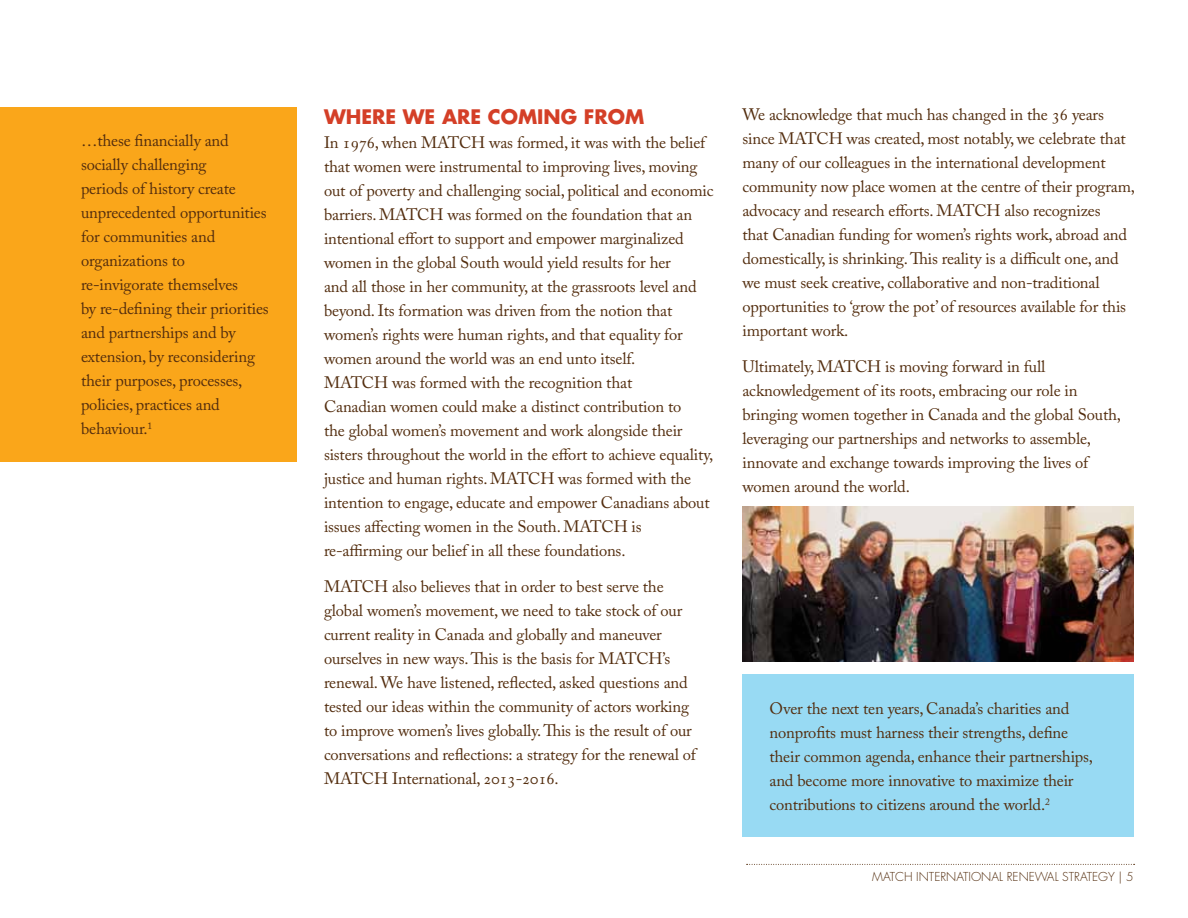
<style>
.page{position:relative;width:1188px;height:918px;background:#fff}
.page>*{position:absolute;margin:0;border:0;box-sizing:border-box;transform-origin:0 0}
.t1{font:700 19.5px "Futura Std";color:#d43f27}
.t2{font:16.5px/24px "Adobe Caslon Pro";letter-spacing:-.01em;color:#532d0e}
.t3{font:300 12px "Futura Std";color:#532d0e}
</style>
<div class="page">
<svg style="left:747px;top:864px;width:388px;height:1px"></svg>
<div style="left:0;top:107px;width:297px;height:354px;background:#faa61a"></div>
<div style="left:742px;top:675px;width:392px;height:162px;background:#98daf3"></div>
<img style="left:742px;top:507px;width:392px;height:155px">
<p class="t2" style="left:81px;top:129px;width:189px">…these financially and socially challenging<br>periods of history create unprecedented opportunities for communities and organizations to re-invigorate themselves<br>by re-defining their priorities and partnerships and by extension, by reconsidering their purposes, processes, policies, practices and behaviour.<sup>1</sup></p>
<p class="t1" style="left:324px;top:104px;width:182px">WH ERE WE ARE COM</p>
<p class="t1" style="left:537px;top:104px;width:63px">ING FROM</p>
<p class="t2" style="left:324px;top:130px;width:391px">In 1976, when MATCH was formed, it was with the belief that women were instrumental to improving lives, moving out of poverty and challenging social, political and economic barriers. MATCH was formed on the foundation that an intentional effort to support and empower marginalized women in the global South would yield results for her<br>and all those in her community, at the grassroots level and beyond. Its formation was driven from the notion that women’s rights were human rights, and that equality for women around the world was an end unto itself.<br>MATCH was formed with the recognition that<br>Canadian women could make a distinct contribution to<br>the global women’s movement and work alongside their sisters throughout the world in the effort to achieve equality, justice and human rights. MATCH was formed with the intention to engage, educate and empower Canadians about issues affecting women in the South. MATCH is re-affirming our belief in all these foundations.</p>
<p class="t2" style="left:324px;top:575px;width:374px">MATCH also believes that in order to best serve the global women’s movement, we need to take stock of our current reality in Canada and globally and maneuver ourselves in new ways. This is the basis for MATCH’s renewal. We have listened, reflected, asked questions and tested our ideas within the community of actors working to improve women’s lives globally. This is the result of our conversations and reflections: a strategy for the renewal of MATCH International, 2013-2016.</p>
<p class="t2" style="left:743px;top:103px;width:394px">We acknowledge that much has changed in the 36 years since MATCH was created, most notably, we celebrate that many of our colleagues in the international development community now place women at the centre of their program, advocacy and research efforts. MATCH also recognizes<br>that Canadian funding for women’s rights work, abroad and domestically, is shrinking. This reality is a difficult one, and we must seek creative, collaborative and non-traditional opportunities to ‘grow the pot’ of resources available for this important work.</p>
<p class="t2" style="left:743px;top:355px;width:380px">Ultimately, MATCH is moving forward in full acknowledgement of its roots, embracing our role in bringing women together in Canada and the global South, leveraging our partnerships and networks to assemble, innovate and exchange towards improving the lives of women around the world.</p>
<p class="t2" style="left:770px;top:696px;width:325px">Over the next ten years, Canada’s charities and nonprofits must harness their strengths, define their common agenda, enhance their partnerships, and become more innovative to maximize their contributions to citizens around the world.<sup>2</sup></p>
<p class="t3" style="left:872px;top:869px;width:263px">MATCH INTERNATI ONAL RENEWAL STRATEGY | 5</p>
</div>
